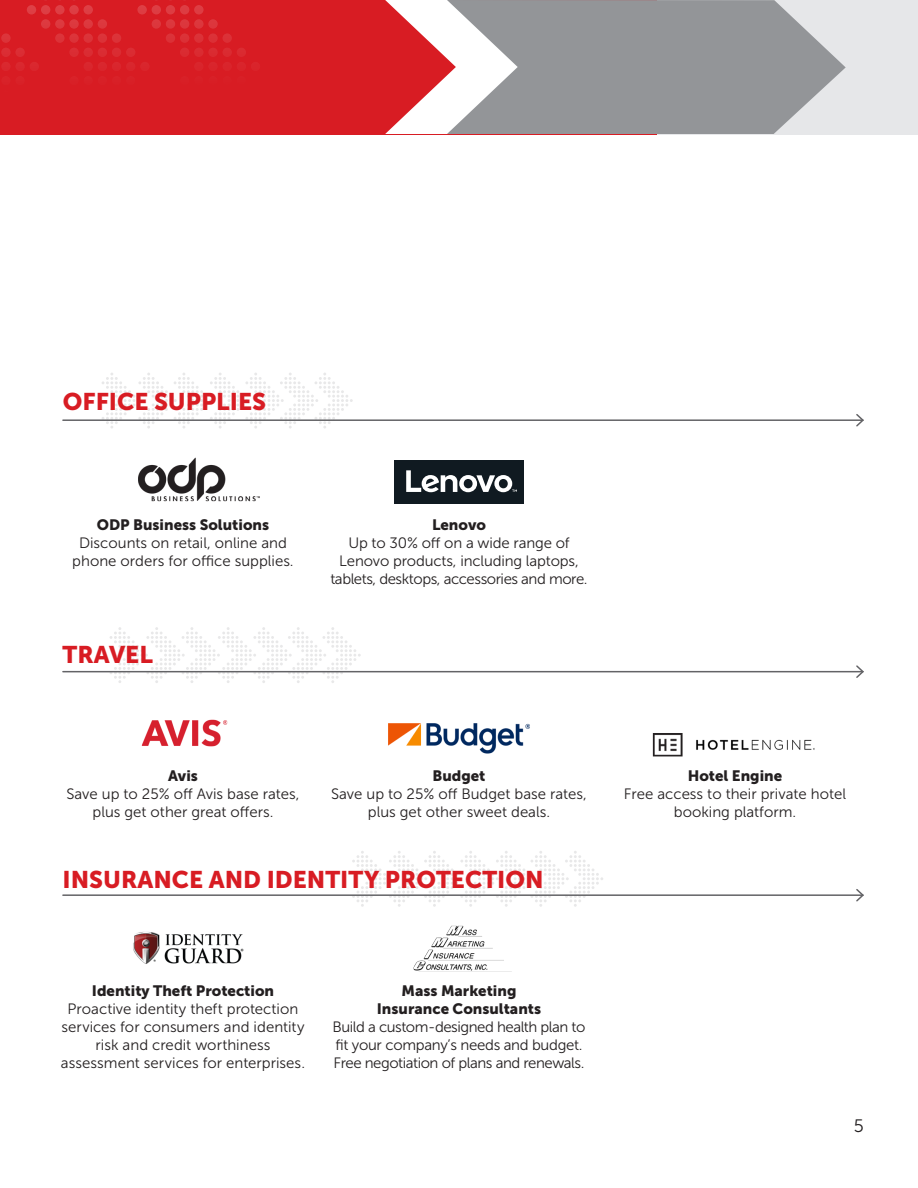
<style>
.page{position:relative;width:918px;height:1188px;background:#fff}
.page>*{position:absolute;margin:0;border:0;box-sizing:border-box;transform-origin:0 0}
.Copy-Bullets{font:24px "Museo Sans 900";color:#d81c23}
.t1{font:18px "Museo Sans 300";color:#231f20}
.Copy-Bullets-2{font:15px/18px "Museo Sans 300";color:#231f20;text-align:center}
.Copy-Bullets-3{font:15px/18px "Museo Sans 300";letter-spacing:-.03em;color:#231f20;text-align:center}
.s1{font-family:"Museo Sans 900"}
</style>
<div class="page">
<div style="left:0;top:0;width:771px;height:134px;background:#d81c23"></div>
<svg style="left:1px;top:33px;width:10px;height:10px"></svg>
<div style="left:1px;top:48px;width:10px;height:9px;background:#db2d34;border-radius:50%"></div>
<div style="left:1px;top:62px;width:10px;height:9px;background:#da282f;border-radius:50%"></div>
<div style="left:1px;top:76px;width:10px;height:9px;background:#d92229;border-radius:50%"></div>
<div style="left:15px;top:48px;width:10px;height:9px;background:#db2d34;border-radius:50%"></div>
<div style="left:15px;top:62px;width:10px;height:9px;background:#d9272e;border-radius:50%"></div>
<div style="left:15px;top:76px;width:10px;height:9px;background:#d92229;border-radius:50%"></div>
<div style="left:30px;top:62px;width:9px;height:9px;background:#d9272e;border-radius:50%"></div>
<div style="left:27px;top:5px;width:9px;height:10px;background:#de3f45;border-radius:50%"></div>
<div style="left:41px;top:5px;width:9px;height:10px;background:#dd3e44;border-radius:50%"></div>
<div style="left:41px;top:19px;width:9px;height:10px;background:#dd393f;border-radius:50%"></div>
<div style="left:41px;top:133px;width:9px;height:9px;background:#fff;border-radius:50%"></div>
<svg style="left:55px;top:5px;width:10px;height:10px"></svg>
<svg style="left:55px;top:19px;width:10px;height:10px"></svg>
<svg style="left:55px;top:33px;width:10px;height:10px"></svg>
<div style="left:55px;top:133px;width:10px;height:9px;background:#fff;border-radius:50%"></div>
<svg style="left:69px;top:5px;width:10px;height:10px"></svg>
<svg style="left:69px;top:19px;width:10px;height:10px"></svg>
<svg style="left:69px;top:33px;width:10px;height:10px"></svg>
<div style="left:69px;top:48px;width:10px;height:9px;background:#da2c33;border-radius:50%"></div>
<div style="left:69px;top:76px;width:10px;height:9px;background:#d82128;border-radius:50%"></div>
<div style="left:69px;top:133px;width:10px;height:9px;background:#fff;border-radius:50%"></div>
<svg style="left:83px;top:5px;width:10px;height:10px"></svg>
<svg style="left:83px;top:19px;width:10px;height:10px"></svg>
<svg style="left:83px;top:33px;width:10px;height:10px"></svg>
<div style="left:83px;top:48px;width:10px;height:9px;background:#da2c33;border-radius:50%"></div>
<div style="left:83px;top:76px;width:10px;height:9px;background:#d82128;border-radius:50%"></div>
<div style="left:98px;top:19px;width:9px;height:10px;background:#dc383e;border-radius:50%"></div>
<div style="left:98px;top:33px;width:9px;height:10px;background:#db3238;border-radius:50%"></div>
<div style="left:98px;top:48px;width:9px;height:9px;background:#da2c33;border-radius:50%"></div>
<div style="left:98px;top:76px;width:9px;height:9px;background:#d82027;border-radius:50%"></div>
<div style="left:112px;top:33px;width:9px;height:10px;background:#db3238;border-radius:50%"></div>
<div style="left:112px;top:48px;width:9px;height:9px;background:#da2c32;border-radius:50%"></div>
<div style="left:112px;top:62px;width:9px;height:9px;background:#d9262d;border-radius:50%"></div>
<div style="left:98px;top:62px;width:9px;height:9px;background:#d9262d;border-radius:50%"></div>
<div style="left:83px;top:62px;width:10px;height:9px;background:#d9262d;border-radius:50%"></div>
<div style="left:112px;top:76px;width:9px;height:9px;background:#d82027;border-radius:50%"></div>
<div style="left:126px;top:48px;width:9px;height:9px;background:#da2c32;border-radius:50%"></div>
<div style="left:126px;top:62px;width:9px;height:9px;background:#d9262d;border-radius:50%"></div>
<div style="left:126px;top:76px;width:9px;height:9px;background:#d82027;border-radius:50%"></div>
<div style="left:140px;top:62px;width:10px;height:9px;background:#d9252c;border-radius:50%"></div>
<svg style="left:137px;top:5px;width:10px;height:10px"></svg>
<div style="left:152px;top:5px;width:9px;height:10px;background:#dd3d43;border-radius:50%"></div>
<div style="left:152px;top:19px;width:9px;height:10px;background:#dc373d;border-radius:50%"></div>
<div style="left:152px;top:133px;width:9px;height:9px;background:#fff;border-radius:50%"></div>
<div style="left:166px;top:5px;width:9px;height:10px;background:#dd3c42;border-radius:50%"></div>
<div style="left:166px;top:19px;width:9px;height:10px;background:#dc373d;border-radius:50%"></div>
<div style="left:166px;top:33px;width:9px;height:10px;background:#db3137;border-radius:50%"></div>
<div style="left:166px;top:133px;width:9px;height:9px;background:#fff;border-radius:50%"></div>
<div style="left:180px;top:5px;width:9px;height:10px;background:#dd3c42;border-radius:50%"></div>
<div style="left:180px;top:19px;width:9px;height:10px;background:#dc373d;border-radius:50%"></div>
<div style="left:180px;top:33px;width:9px;height:10px;background:#db3137;border-radius:50%"></div>
<div style="left:180px;top:48px;width:9px;height:9px;background:#da2b31;border-radius:50%"></div>
<div style="left:180px;top:133px;width:9px;height:9px;background:#fff;border-radius:50%"></div>
<svg style="left:194px;top:5px;width:10px;height:10px"></svg>
<svg style="left:194px;top:19px;width:10px;height:10px"></svg>
<svg style="left:194px;top:33px;width:10px;height:10px"></svg>
<div style="left:194px;top:48px;width:10px;height:9px;background:#da2b31;border-radius:50%"></div>
<svg style="left:208px;top:19px;width:10px;height:10px"></svg>
<svg style="left:208px;top:33px;width:10px;height:10px"></svg>
<div style="left:208px;top:48px;width:10px;height:9px;background:#da2b31;border-radius:50%"></div>
<div style="left:222px;top:33px;width:10px;height:10px;background:#db3036;border-radius:50%"></div>
<div style="left:222px;top:48px;width:10px;height:9px;background:#da2b31;border-radius:50%"></div>
<div style="left:222px;top:62px;width:10px;height:9px;background:#d9242b;border-radius:50%"></div>
<div style="left:208px;top:62px;width:10px;height:9px;background:#d9242b;border-radius:50%"></div>
<div style="left:194px;top:62px;width:10px;height:9px;background:#d9242b;border-radius:50%"></div>
<div style="left:237px;top:48px;width:9px;height:9px;background:#da2a30;border-radius:50%"></div>
<div style="left:237px;top:62px;width:9px;height:9px;background:#d9242b;border-radius:50%"></div>
<div style="left:251px;top:62px;width:9px;height:9px;background:#d9242b;border-radius:50%"></div>
<div style="left:658px;top:0;width:260px;height:134px;background:#e6e7e9"></div>
<svg style="left:518px;top:0;width:328px;height:134px;background:#9c9da0"></svg>
<svg style="left:385px;top:0;width:133px;height:134px"></svg>
<svg style="left:110px;top:627px;width:251px;height:56px"></svg>
<img style="left:652px;top:733px;width:163px;height:24px">
<img style="left:141px;top:719px;width:87px;height:28px">
<img style="left:388px;top:723px;width:142px;height:31px">
<hr style="left:63px;top:671px;width:800px;height:1px;background:#636366">
<svg style="left:855px;top:665px;width:9px;height:13px"></svg>
<svg style="left:102px;top:373px;width:251px;height:56px"></svg>
<img style="left:138px;top:457px;width:122px;height:45px">
<div style="left:394px;top:460px;width:130px;height:44px;background:#101a21"></div>
<svg style="left:406px;top:470px;width:111px;height:22px"></svg>
<hr style="left:63px;top:419px;width:800px;height:2px;background:#636366">
<svg style="left:855px;top:414px;width:9px;height:13px"></svg>
<svg style="left:352px;top:851px;width:251px;height:56px"></svg>
<img style="left:133px;top:931px;width:111px;height:33px">
<img style="left:413px;top:925px;width:91px;height:46px">
<hr style="left:63px;top:894px;width:800px;height:2px;background:#636366">
<svg style="left:855px;top:889px;width:9px;height:13px"></svg>
<p class="Copy-Bullets" style="left:63px;top:388px;width:205px">OFFICE SUPPLIES</p>
<p class="Copy-Bullets-2" style="left:72px;top:516px;width:223px"><span class="s1">ODP Business Solutions<br></span>Discounts on retail, online and phone orders for office supplies.</p>
<p class="Copy-Bullets-2" style="left:330px;top:516px;width:259px"><span class="s1">Lenovo<br></span>Up to 30% off on a wide range of<br>Lenovo products, including laptops, tablets, desktops, accessories and more.</p>
<p class="Copy-Bullets" style="left:63px;top:641px;width:92px">TRAVEL</p>
<p class="Copy-Bullets-2" style="left:66px;top:767px;width:235px"><span class="s1">Avis<br></span>Save up to 25% off Avis base rates, plus get other great offers.</p>
<p class="Copy-Bullets-2" style="left:331px;top:767px;width:257px"><span class="s1">Budget<br></span>Save up to 25% off Budget base rates, plus get other sweet deals.</p>
<p class="Copy-Bullets-2" style="left:624px;top:767px;width:224px"><span class="s1">Hotel Engine<br></span>Free access to their private hotel booking platform.</p>
<p class="Copy-Bullets" style="left:63px;top:866px;width:483px">INSURANCE AND IDENTITY PROTECTION</p>
<p class="Copy-Bullets-2" style="left:61px;top:982px;width:246px"><span class="s1">Identity Theft Protection </span>Proactive identity theft protection services for consumers and identity risk and credit worthiness assessment services for enterprises.</p>
<p class="Copy-Bullets-3" style="left:333px;top:982px;width:254px"><span class="s1">Mass Marketing<br>Insurance Consultants<br></span>Build a custom-designed health plan to fit your company’s needs and budget.<br>Free negotiation of plans and renewals.</p>
<p class="t1" style="left:854px;top:1116px;width:12px">5</p>
</div>
